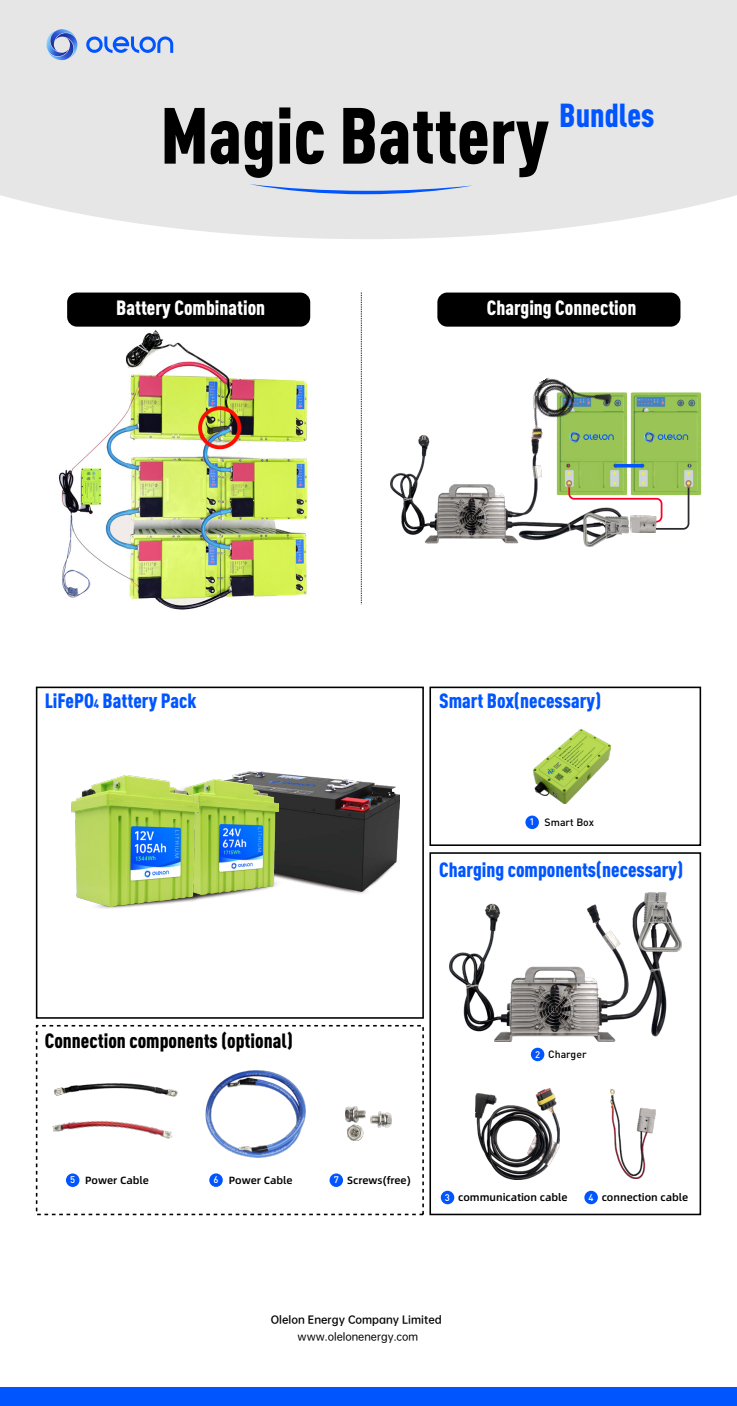
<style>
.page{position:relative;width:737px;height:1406px;background:#fff}
.page>*{position:absolute;margin:0;border:0;box-sizing:border-box;transform-origin:0 0}
.t1{font:900 78.23px "DIN Cond";color:#000}
.t2{font:900 32.81px "DIN Cond";color:#05f}
.t3{font:900 20.39px "DIN Cond";color:#05f}
.t4{font:900 20.39px "DIN Cond";color:#fff}
.t5{font:900 20.39px "DIN Cond";color:#000}
.t6{font:10.5px "Alibaba Pu Hui Ti M";color:#000}
.t7{font:500 10.5px "DIN";color:#000}
.t8{font:10.15px "OPPO Sans B";color:#000}
.t9{font:10.15px "OPPO Sans M";color:#000}
.t10{font:500 9.54px "DIN";color:#fff}
.s1{font-size:12.25px}
.s2{font-size:9.54px;color:#fff}
.s3{font-family:"DIN";font-weight:500;font-size:9.54px;color:#fff}
</style>
<div class="page">
<img style="left:59px;top:292px;width:302px;height:318px">
<img style="left:212px;top:771px;width:187px;height:121px">
<img style="left:96px;top:876px;width:196px;height:33px">
<img style="left:180px;top:894px;width:21px;height:13px">
<img style="left:198px;top:780px;width:80px;height:114px">
<img style="left:72px;top:776px;width:126px;height:130px">
<img style="left:534px;top:729px;width:76px;height:74px">
<img style="left:611px;top:1090px;width:44px;height:88px">
<img style="left:449px;top:892px;width:232px;height:149px">
<img style="left:55px;top:1083px;width:122px;height:14px">
<img style="left:52px;top:1120px;width:121px;height:19px">
<img style="left:205px;top:1071px;width:101px;height:87px">
<img style="left:345px;top:1106px;width:47px;height:35px">
<img style="left:475px;top:1088px;width:84px;height:92px">
<div style="left:0;top:0;width:737px;height:239px;background:#e6e6e6"></div>
<svg style="left:249px;top:184px;width:224px;height:10px;background:#b0c4eb"></svg>
<svg style="left:86px;top:35px;width:87px;height:18px;background:#89abef"></svg>
<svg style="left:46px;top:29px;width:32px;height:31px"></svg>
<div style="left:0;top:1388px;width:737px;height:18px;background:#05f"></div>
<div style="left:66px;top:1173px;width:13px;height:14px;background:#05f;border-radius:50%"></div>
<div style="left:209px;top:1173px;width:14px;height:14px;background:#05f;border-radius:50%"></div>
<div style="left:329px;top:1173px;width:14px;height:14px;background:#05f;border-radius:50%"></div>
<div style="left:531px;top:1048px;width:13px;height:13px;background:#05f;border-radius:50%"></div>
<div style="left:36px;top:687px;width:388px;height:332px;border:2px solid #000"></div>
<div style="left:441px;top:1191px;width:13px;height:13px;background:#05f;border-radius:50%"></div>
<div style="left:584px;top:1191px;width:14px;height:13px;background:#05f;border-radius:50%"></div>
<div style="left:429px;top:687px;width:272px;height:159px;border:2px solid #000"></div>
<div style="left:429px;top:852px;width:272px;height:363px;border:2px solid #000"></div>
<svg style="left:361px;top:292px;width:1px;height:313px"></svg>
<img style="left:613px;top:392px;width:14px;height:44px">
<img style="left:631px;top:392px;width:70px;height:103px">
<svg style="left:629px;top:464px;width:13px;height:4px"></svg>
<img style="left:630px;top:531px;width:26px;height:2px">
<img style="left:531px;top:377px;width:82px;height:59px">
<svg style="left:629px;top:480px;width:62px;height:51px"></svg>
<svg style="left:569px;top:432px;width:44px;height:4px"></svg>
<svg style="left:643px;top:432px;width:45px;height:11px"></svg>
<img style="left:390px;top:436px;width:239px;height:110px">
<div style="left:525px;top:816px;width:14px;height:13px;background:#05f;border-radius:50%"></div>
<div style="left:67px;top:293px;width:243px;height:34px;background:#000;border-radius:10px"></div>
<div style="left:437px;top:293px;width:243px;height:34px;background:#000;border-radius:10px"></div>
<h1 class="t1" style="left:160px;top:87px;width:390px">Magic Battery</h1>
<h2 class="t2" style="left:559px;top:95px;width:97px">Bundles</h2>
<h3 class="t4" style="left:116px;top:295px;width:151px">Battery Combination</h3>
<h3 class="t4" style="left:486px;top:295px;width:151px">Charging Connection</h3>
<h3 class="t3" style="left:45px;top:688px;width:153px">LiFePO<span class="s1">4</span> Battery Pack</h3>
<h3 class="t3" style="left:439px;top:688px;width:163px">Smart Box(necessary)</h3>
<p class="t7" style="left:529px;top:815px;width:66px"><span class="s2">1</span> Smart Box</p>
<h3 class="t3" style="left:439px;top:857px;width:245px">Charging components(necessary)</h3>
<h3 class="t5" style="left:45px;top:1028px;width:249px">Connection components (optional)</h3>
<p class="t10" style="left:535px;top:1048px;width:7px">2</p>
<p class="t7" style="left:548px;top:1047px;width:40px">Charger</p>
<p class="t6" style="left:229px;top:1172px;width:65px">Power Cable</p>
<p class="t6" style="left:347px;top:1172px;width:65px">Screws(free)</p>
<p class="t6" style="left:85px;top:1173px;width:65px">Power Cable</p>
<p class="t10" style="left:70px;top:1174px;width:7px">5</p>
<p class="t10" style="left:213px;top:1174px;width:7px">6</p>
<p class="t10" style="left:334px;top:1174px;width:7px">7</p>
<p class="t6" style="left:445px;top:1189px;width:124px"><span class="s3">3</span> communication cable</p>
<p class="t6" style="left:588px;top:1189px;width:101px"><span class="s3">4</span> connection cable</p>
<p class="t8" style="left:271px;top:1311px;width:172px">Olelon Energy Company Limited</p>
<p class="t9" style="left:297px;top:1328px;width:122px">www.olelonenergy.com</p>
</div>
